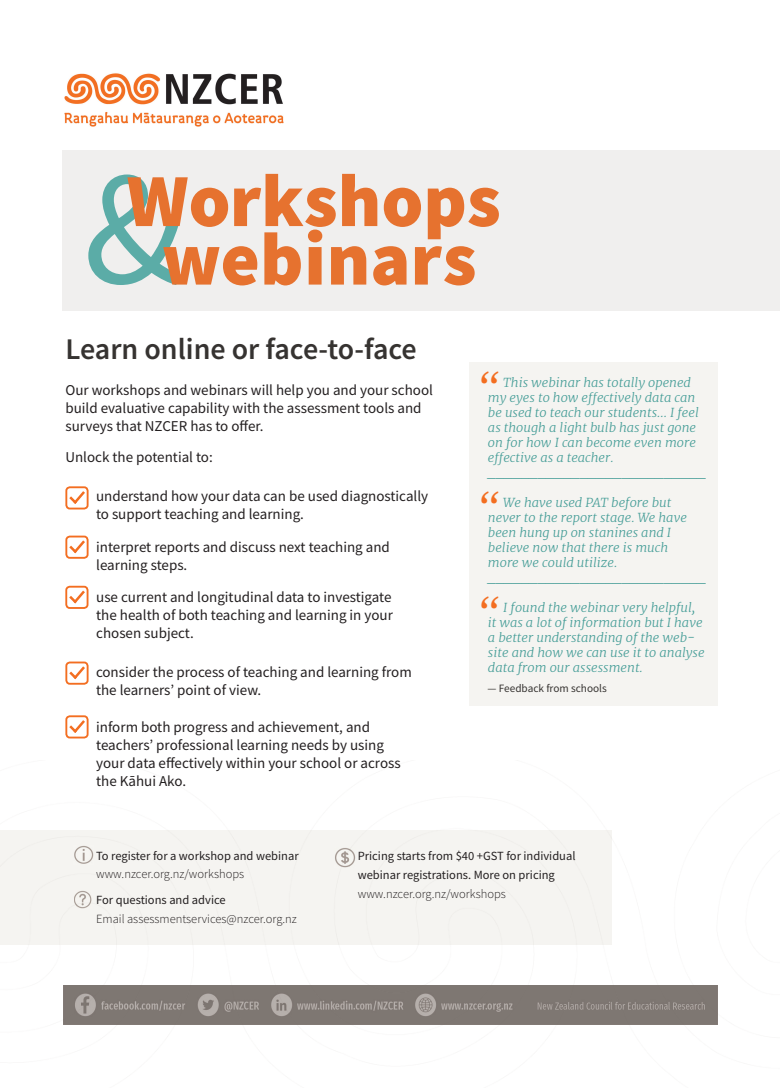
<style>
.page{position:relative;width:780px;height:1088px;background:#fff}
.page>*{position:absolute;margin:0;border:0;box-sizing:border-box;transform-origin:0 0}
.t1{font:900 75px/58.5px "Source Sans Pro";color:#f36e21}
.t2{font:italic 45px "High Tower Text";color:#f36e21}
.t3{font:600 30px "Source Sans Pro";color:#363331}
.t4{font:15px/18px "Source Sans Pro";color:#231f20}
.t5{font:italic 300 12.5px/15px "Merriweather";color:#459d97}
.t6{font:12.5px/18.8px "Source Sans Pro";color:#231f20}
.t7{font:300 12.5px "Source Sans Pro";color:#231f20}
.t8{font:11.25px "Source Sans Pro";color:#363331}
.s1{font-weight:400;font-size:162.5px;color:#52b2ac}
</style>
<div class="page">
<img style="left:64px;top:73px;width:220px;height:54px">
<div style="left:469px;top:362px;width:248px;height:344px;background:#f5f4f1"></div>
<div style="left:63px;top:150px;width:717px;height:161px;background:#f0efee"></div>
<img style="left:0;top:830px;width:718px;height:195px">
<div style="left:65px;top:536px;width:24px;height:23px;border:2px solid #f36e21;border-radius:4px"></div>
<svg style="left:67px;top:538px;width:21px;height:18px"></svg>
<div style="left:65px;top:486px;width:24px;height:23px;border:2px solid #f36e21;border-radius:4px"></div>
<svg style="left:67px;top:488px;width:21px;height:19px"></svg>
<div style="left:65px;top:586px;width:23px;height:23px;border:2px solid #f36e21;border-radius:4px"></div>
<svg style="left:67px;top:588px;width:20px;height:18px"></svg>
<div style="left:65px;top:661px;width:24px;height:24px;border:2px solid #f36e21;border-radius:4px"></div>
<svg style="left:67px;top:664px;width:21px;height:18px"></svg>
<div style="left:65px;top:715px;width:24px;height:23px;border:2px solid #f36e21;border-radius:4px"></div>
<svg style="left:67px;top:717px;width:21px;height:19px"></svg>
<h1 class="t1" style="left:161px;top:171px;width:341px;text-indent:-78px"><span class="s1">&amp;</span>Workshops webinars</h1>
<h3 class="t3" style="left:65px;top:329px;width:353px">Learn online or face-to-face</h3>
<p class="t4" style="left:65px;top:381px;width:369px">Our workshops and webinars will help you and your school build evaluative capability with the assessment tools and surveys that NZCER has to offer.</p>
<p class="t4" style="left:65px;top:448px;width:149px">Unlock the potential to:</p>
<p class="t4" style="left:96px;top:487px;width:334px">understand how your data can be used diagnostically to support teaching and learning.</p>
<p class="t4" style="left:96px;top:538px;width:295px">interpret reports and discuss next teaching and learning steps.</p>
<p class="t4" style="left:96px;top:588px;width:298px;text-align:justify">use current and longitudinal data to investigate the health of both teaching and learning in your chosen subject.</p>
<p class="t4" style="left:96px;top:663px;width:317px">consider the process of teaching and learning from the learners’ point of view.</p>
<p class="t4" style="left:96px;top:718px;width:306px">inform both progress and achievement, and teachers’ professional learning needs by using your data effectively within your school or across the Kāhui Ako.</p>
<h2 class="t2" style="left:479px;top:360px;width:22px">“</h2>
<p class="t5" style="left:488px;top:375px;width:220px;text-indent:15px">This webinar has totally opened my eyes to how effectively data can be used to teach our students... I feel as though a light bulb has just gone on for how I can become even more effective as a teacher. __________________________</p>
<p class="t5" style="left:488px;top:495px;width:220px;text-indent:15px">We have used PAT before but never to the report stage. We have been hung up on stanines and I believe now that there is much<br>more we could utilize. __________________________</p>
<p class="t5" style="left:488px;top:600px;width:218px;text-indent:15px">I found the webinar very helpful, it was a lot of information but I have a better understanding of the web&shy;site and how we can use it to analyse data from our assessment.</p>
<h2 class="t2" style="left:479px;top:480px;width:22px">“</h2>
<h2 class="t2" style="left:479px;top:585px;width:22px">“</h2>
<p class="t8" style="left:487px;top:681px;width:121px">— Feedback from schools</p>
<p class="t6" style="left:96px;top:846px;width:204px">To register for a workshop and webinar</p>
<p class="t7" style="left:96px;top:866px;width:150px">www.nzcer.org.nz/workshops</p>
<p class="t6" style="left:96px;top:890px;width:131px">For questions and advice</p>
<p class="t7" style="left:96px;top:911px;width:202px">Email assessmentservices@nzcer.org.nz</p>
<p class="t6" style="left:358px;top:847px;width:219px">Pricing starts from $40 +GST for individual webinar registrations. More on pricing</p>
<p class="t7" style="left:358px;top:886px;width:150px">www.nzcer.org.nz/workshops</p>
</div>
